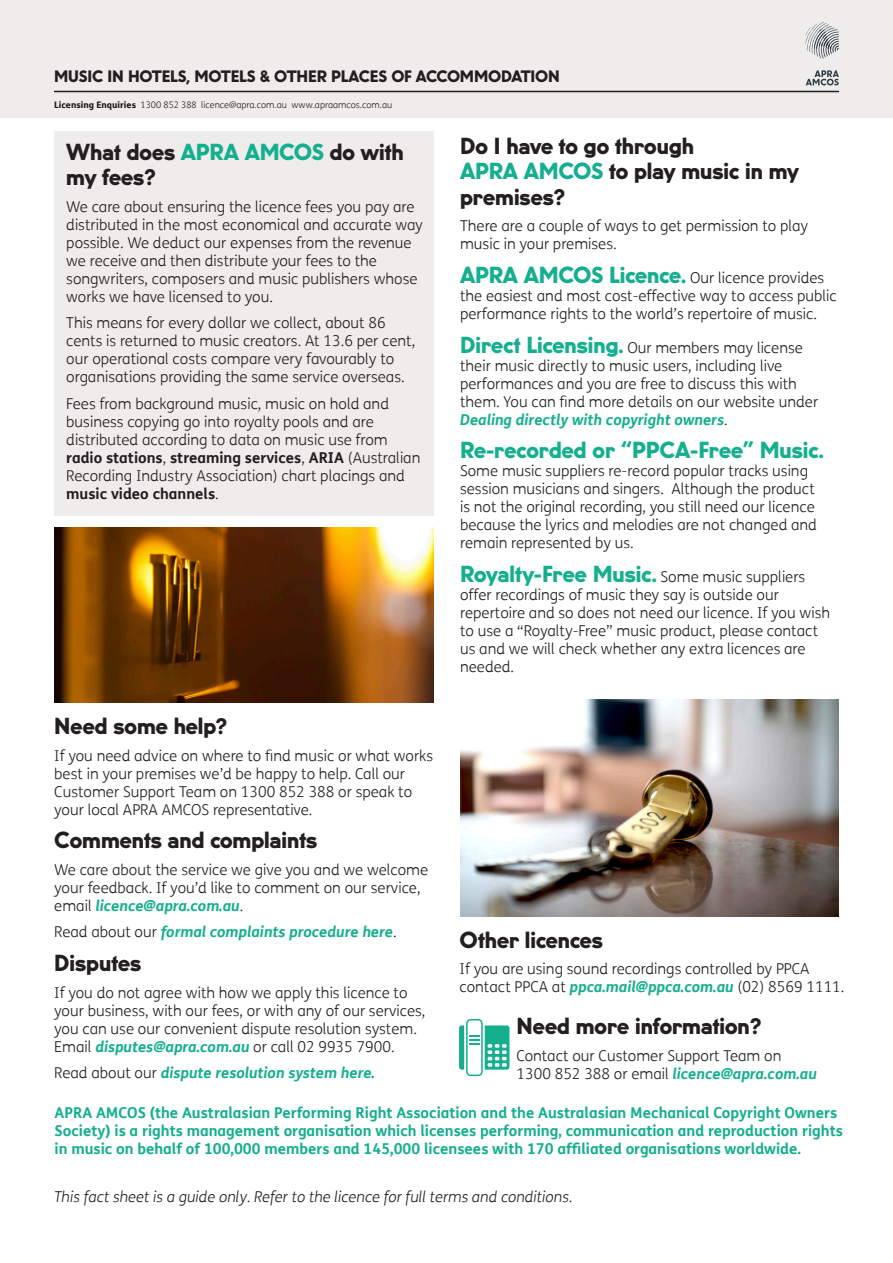
<style>
.page{position:relative;width:893px;height:1263px;background:#fff}
.page>*{position:absolute;margin:0;border:0;box-sizing:border-box;transform-origin:0 0}
.Sub_header{font:900 21px/25.2px "U8";color:#231f20}
.body_text{font:900 21px "U8";color:#14af8e}
.body_text-2{font:900 21px "U8";color:#231f20}
.body_text-3{font:300 15px/18px "FS Me";color:#231f20}
.body_text-4{font:700 15px/18px "FS Me";color:#14af8e}
.Sub_header-2{font:300 15px/18px "FS Me";color:#231f20}
.body_text-5{font:italic 700 15px "FS Me";color:#14af8e}
.body_text-6{font:italic 300 15px "FS Me";color:#231f20}
.t1{font:900 15px "U8";letter-spacing:-.02em;color:#231f20}
.t2{font:300 9px "FS Me";color:#231f20}
.s1{font-weight:800}
.s2{color:#14af8e}
.s3{font-weight:700}
.s4{font-family:"U8";font-weight:900;font-size:21px;color:#14af8e}
.s5{font-weight:700;font-style:italic;color:#14af8e}
.s6{font-family:"FS Me";font-weight:300;font-size:15px;color:#231f20}
.s7{font-weight:300;font-style:normal;color:#231f20}
</style>
<div class="page">
<div style="left:0;top:0;width:893px;height:118px;background:#efedec"></div>
<hr style="left:54px;top:91px;width:785px;height:1px;background:#231f20">
<svg style="left:806px;top:70px;width:33px;height:15px"></svg>
<svg style="left:806px;top:22px;width:33px;height:37px"></svg>
<div style="left:54px;top:131px;width:380px;height:385px;background:#efedec"></div>
<div style="left:466px;top:1019px;width:17px;height:57px;border:2px solid #14af8e;border-radius:4px"></div>
<svg style="left:459px;top:1025px;width:50px;height:45px"></svg>
<img style="left:460px;top:699px;width:379px;height:217px">
<img style="left:54px;top:527px;width:380px;height:175px">
<p class="t1" style="left:54px;top:64px;width:507px">MUSIC IN HOTELS, MOTELS &amp; OTHER PLACES OF ACCOMMODATION</p>
<p class="t2" style="left:54px;top:99px;width:340px"><span class="s1">Licensing Enquiries</span> 1300 852 388 licence@apra.com.au www.apraamcos.com.au</p>
<p class="Sub_header" style="left:66px;top:138px;width:339px">What does <span class="s2">APRA AMCOS</span> do with my fees?</p>
<p class="body_text-3" style="left:66px;top:197px;width:358px">We care about ensuring the licence fees you pay are distributed in the most economical and accurate way possible. We deduct our expenses from the revenue we receive and then distribute your fees to the songwriters, composers and music publishers whose works we have licensed to you.</p>
<p class="body_text-3" style="left:66px;top:314px;width:350px">This means for every dollar we collect, about 86 cents is returned to music creators. At 13.6 per cent, our operational costs compare very favourably to organisations providing the same service overseas.</p>
<p class="body_text-3" style="left:66px;top:394px;width:356px">Fees from background music, music on hold and business copying go into royalty pools and are distributed according to data on music use from <span class="s3">radio stations</span>, <span class="s3">streaming services</span>, <span class="s3">ARIA</span> (Australian Recording Industry Association) chart placings and <span class="s3">music video channels</span>.</p>
<p class="Sub_header" style="left:460px;top:132px;width:340px">Do I have to go through<br><span class="s2">APRA AMCOS</span> to play music in my premises?</p>
<p class="Sub_header-2" style="left:460px;top:216px;width:349px">There are a couple of ways to get permission to play music in your premises.</p>
<p class="body_text-3" style="left:460px;top:268px;width:378px"><span class="s4">APRA AMCOS Licence.</span> Our licence provides the easiest and most cost-effective way to access public performance rights to the world’s repertoire of music.</p>
<p class="body_text-3" style="left:460px;top:338px;width:360px"><span class="s4">Direct Licensing.</span> Our members may license their music directly to music users, including live performances and you are free to discuss this with them. You can find more details on our website under <span class="s5">Dealing directly with copyright owners</span>.</p>
<p class="body_text" style="left:460px;top:433px;width:365px">Re-recorded or “PPCA-Free” Music.</p>
<p class="body_text-3" style="left:460px;top:462px;width:358px">Some music suppliers re-record popular tracks using session musicians and singers. Although the product is not the original recording, you still need our licence because the lyrics and melodies are not changed and remain represented by us.</p>
<p class="body_text" style="left:460px;top:557px;width:347px">Royalty-Free Music. <span class="s6">Some music suppliers</span></p>
<p class="body_text-3" style="left:460px;top:585px;width:371px">offer recordings of music they say is outside our repertoire and so does not need our licence. If you wish to use a “Royalty-Free” music product, please contact us and we will check whether any extra licences are needed.</p>
<p class="Sub_header" style="left:54px;top:712px;width:174px">Need some help?</p>
<p class="body_text-3" style="left:54px;top:746px;width:380px">If you need advice on where to find music or what works best in your premises we’d be happy to help. Call our Customer Support Team on 1300 852 388 or speak to your local APRA AMCOS representative.</p>
<p class="body_text-2" style="left:54px;top:824px;width:264px">Comments and complaints</p>
<p class="body_text-3" style="left:54px;top:860px;width:375px">We care about the service we give you and we welcome your feedback. If you’d like to comment on our service, email <span class="s5">licence@apra.com.au</span>.</p>
<p class="body_text-5" style="left:54px;top:920px;width:344px"><span class="s7">Read about our</span> formal complaints procedure here<span class="s7">.</span></p>
<p class="body_text-2" style="left:54px;top:946px;width:88px">Disputes</p>
<p class="body_text-3" style="left:54px;top:983px;width:373px">If you do not agree with how we apply this licence to your business, with our fees, or with any of our services, you can use our convenient dispute resolution system.<br>Email <span class="s5">disputes@apra.com.au</span> or call 02 9935 7900.</p>
<p class="body_text-5" style="left:54px;top:1061px;width:322px"><span class="s7">Read about our</span> dispute resolution system here.</p>
<p class="Sub_header" style="left:460px;top:925px;width:145px">Other licences</p>
<p class="body_text-3" style="left:460px;top:959px;width:386px">If you are using sound recordings controlled by PPCA contact PPCA at <span class="s5">ppca.mail@ppca.com.au</span> (02) 8569 1111.</p>
<p class="Sub_header" style="left:517px;top:1012px;width:246px">Need more information?</p>
<p class="Sub_header-2" style="left:517px;top:1046px;width:302px">Contact our Customer Support Team on<br>1300 852 388 or email <span class="s5">licence@apra.com.au</span></p>
<p class="body_text-4" style="left:55px;top:1103px;width:790px">APRA AMCOS (the Australasian Performing Right Association and the Australasian Mechanical Copyright Owners<br>Society) is a rights management organisation which licenses performing, communication and reproduction rights in music on behalf of 100,000 members and 145,000 licensees with 170 affiliated organisations worldwide.</p>
<p class="body_text-6" style="left:54px;top:1187px;width:520px">This fact sheet is a guide only. Refer to the licence for full terms and conditions.</p>
</div>
